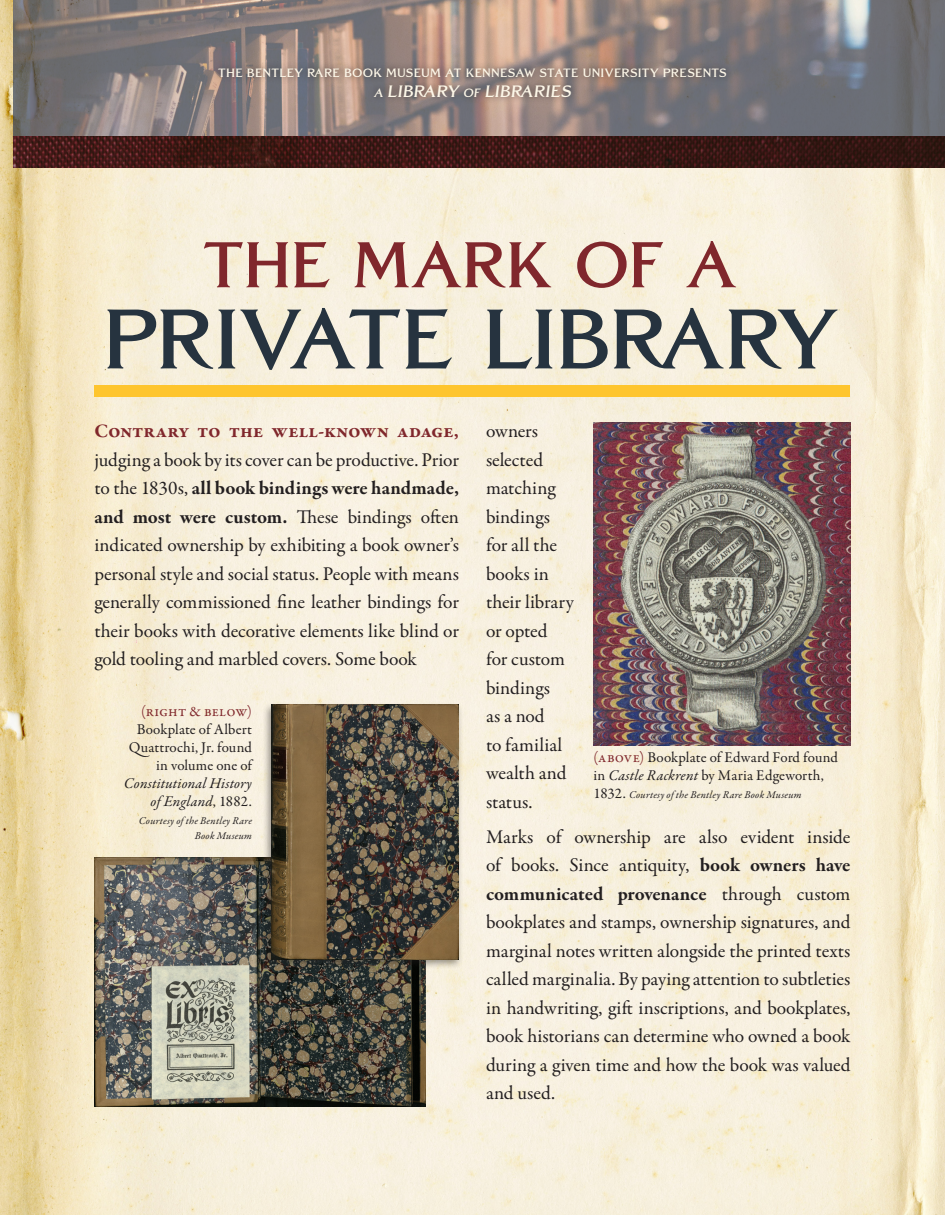
<style>
.page{position:relative;width:945px;height:1215px;background:#fff}
.page>*{position:absolute;margin:0;border:0;box-sizing:border-box;transform-origin:0 0}
.P1_-_main_body_all{font:19.5px/28.5px "Garamond Premr Pro";color:#231f20;text-align:justify}
.t1{font:700 16.5px "Grand Central";color:#fef8e9}
.Caption_text{font:15px/18px "Garamond Premr Pro";letter-spacing:.015em;color:#231f20}
.t2{font:700 12px "Grand Central";letter-spacing:.02em;color:#fef8e9}
.Caption_text-2{font:italic 10.5px/15px "Garamond Premr Pro";letter-spacing:.025em;color:#231f20;text-align:right}
.s1{font-size:12px}
.s2{font-weight:700;color:#80272c}
.s3{font-weight:700}
.s4{color:#80272c}
.s5{font-style:italic}
.s6{font-style:normal;font-size:15px}
</style>
<div class="page">
<img style="left:0;top:0;width:945px;height:1215px">
<img style="left:14px;top:0;width:931px;height:137px">
<img style="left:14px;top:137px;width:931px;height:30px">
<div style="left:94px;top:385px;width:756px;height:11px;background:#fec52e"></div>
<div style="left:211px;top:61px;width:522px;height:43px;background:#231f20;opacity:.65"></div>
<svg style="left:107px;top:308px;width:731px;height:62px;background:#b2b1a8"></svg>
<svg style="left:204px;top:241px;width:532px;height:47px;background:#d4b6aa"></svg>
<img style="left:95px;top:857px;width:330px;height:250px">
<div style="left:263px;top:702px;width:200px;height:267px;background:#231f20;opacity:.45"></div>
<img style="left:272px;top:705px;width:187px;height:254px">
<img style="left:594px;top:423px;width:256px;height:323px">
<p class="t2" style="left:218px;top:66px;width:510px">THE BENTLEY RARE BOOK MUSEUM AT KENNESAW STATE UNIVERSITY PRESENTS</p>
<p class="t1" style="left:374px;top:81px;width:202px"><span class="s1">A</span> LIBRARY <span class="s1">OF</span> LIBRARIES</p>
<p class="P1_-_main_body_all" style="left:94px;top:417px;width:366px"><span class="s2">Contrary to the well-known adage, </span>judging a book by its cover can be productive. Prior to the 1830s, <span class="s3">all book bindings were handmade, and most were custom.</span> These bindings often indicated ownership by exhibiting a book owner’s personal style and social status. People with means generally commissioned fine leather bindings for their books with decorative elements like blind or gold tooling and marbled covers. Some book</p>
<p class="P1_-_main_body_all" style="left:486px;top:417px;width:89px;text-align:left">owners selected matching bindings for all the books in their library or opted for custom bindings<br>as a nod<br>to familial wealth and status.</p>
<p class="P1_-_main_body_all" style="left:486px;top:823px;width:366px">Marks of ownership are also evident inside of books. Since antiquity, <span class="s3">book owners have communicated provenance</span> through custom bookplates and stamps, ownership signatures, and marginal notes written alongside the printed texts called marginalia. By paying attention to subtleties in handwriting, gift inscriptions, and bookplates, book historians can determine who owned a book during a given time and how the book was valued and used.</p>
<p class="Caption_text" style="left:124px;top:702px;width:131px;text-align:right"><span class="s4">(right &amp; below)<br></span>Bookplate of Albert<br>Quattrochi, Jr. found in volume one of<br><span class="s5">Constitutional History of England</span>, 1882.</p>
<p class="Caption_text-2" style="left:139px;top:813px;width:115px">Courtesy of the Bentley Rare<br>Book Museum</p>
<p class="Caption_text" style="left:594px;top:749px;width:246px"><span class="s4">(above)</span> Bookplate of Edward Ford found in <span class="s5">Castle Rackrent</span> by Maria Edgeworth,</p>
<p class="Caption_text-2" style="left:594px;top:788px;width:210px"><span class="s6">1832.</span> Courtesy of the Bentley Rare Book Museum</p>
</div>
